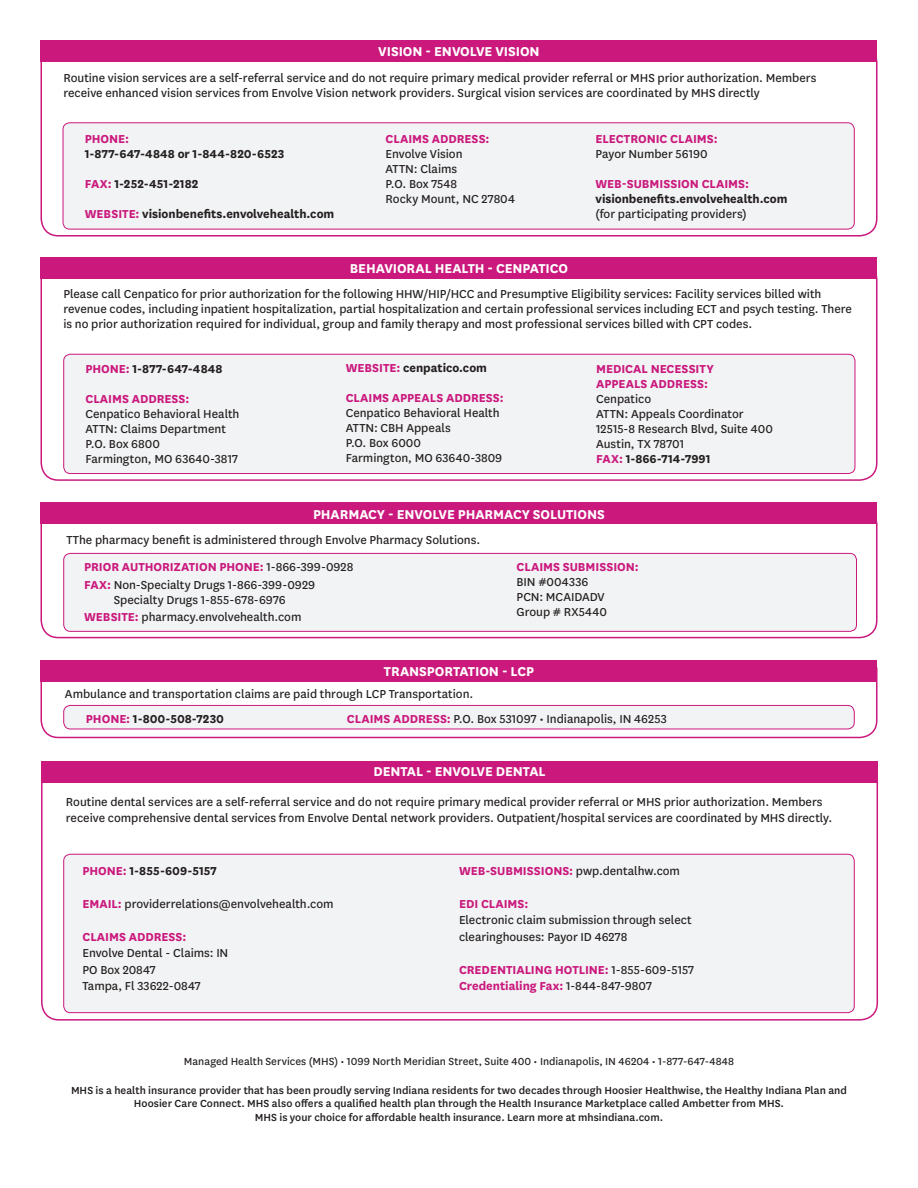
<style>
.page{position:relative;width:918px;height:1188px;background:#fff}
.page>*{position:absolute;margin:0;border:0;box-sizing:border-box;transform-origin:0 0}
.t1{font:700 15px "Centene Sans";letter-spacing:-.005em;color:#fff}
.t2{font:13.5px/15px "Centene Sans";color:#231f20}
.t3{font:700 13.5px/15px "Centene Sans";color:#ca187d}
.t4{font:700 13.5px "Centene Sans";color:#231f20}
.t5{font:500 12px/13.5px "Centene Sans";color:#231f20;text-align:center}
.t6{font:12px "Centene Sans";color:#231f20}
.s1{color:#ca187d}
.s2{font-weight:700;color:#ca187d}
.s3{font-weight:700}
.s4{font-weight:400;color:#231f20}
</style>
<div class="page">
<div style="left:41px;top:44px;width:836px;height:193px;border:2px solid #ca187d;border-radius:17px"></div>
<div style="left:40px;top:40px;width:838px;height:22px;background:#ca187d"></div>
<div style="left:63px;top:123px;width:791px;height:106px;background:#f2f3f4;border-radius:7px"></div>
<div style="left:63px;top:122px;width:792px;height:107px;border:1px solid #ca187d;border-radius:7px"></div>
<div style="left:40px;top:257px;width:838px;height:21px;background:#ca187d"></div>
<div style="left:64px;top:354px;width:791px;height:120px;background:#f2f3f4;border-radius:7px"></div>
<div style="left:63px;top:354px;width:792px;height:120px;border:1px solid #ca187d;border-radius:7px"></div>
<div style="left:41px;top:507px;width:836px;height:131px;border:2px solid #ca187d;border-radius:17px"></div>
<div style="left:40px;top:503px;width:838px;height:21px;background:#ca187d"></div>
<svg style="left:40px;top:682px;width:838px;height:57px"></svg>
<div style="left:40px;top:660px;width:838px;height:22px;background:#ca187d"></div>
<div style="left:64px;top:705px;width:790px;height:24px;background:#f2f3f4;border-radius:7px"></div>
<div style="left:63px;top:705px;width:792px;height:24px;border:1px solid #ca187d;border-radius:7px"></div>
<div style="left:41px;top:761px;width:837px;height:21px;background:#ca187d"></div>
<div style="left:64px;top:553px;width:792px;height:78px;background:#f2f3f4;border-radius:7px"></div>
<div style="left:63px;top:553px;width:794px;height:79px;border:1px solid #ca187d;border-radius:7px"></div>
<div style="left:64px;top:854px;width:790px;height:159px;background:#f2f3f4;border-radius:7px"></div>
<div style="left:63px;top:854px;width:792px;height:159px;border:1px solid #ca187d;border-radius:7px"></div>
<p class="t1" style="left:378px;top:41px;width:163px">VISION - ENVOLVE VISION</p>
<p class="t2" style="left:63px;top:69px;width:755px">Routine vision services are a self-referral service and do not require primary medical provider referral or MHS prior authorization. Members receive enhanced vision services from Envolve Vision network providers. Surgical vision services are coordinated by MHS directly</p>
<p class="t3" style="left:386px;top:130px;width:105px">CLAIMS ADDRESS:</p>
<p class="t2" style="left:386px;top:146px;width:131px">Envolve Vision<br>ATTN: Claims<br>P.O. Box 7548<br>Rocky Mount, NC 27804</p>
<p class="t3" style="left:595px;top:130px;width:124px">ELECTRONIC CLAIMS:</p>
<p class="t2" style="left:595px;top:146px;width:114px">Payor Number 56190</p>
<p class="t3" style="left:595px;top:175px;width:155px">WEB-SUBMISSION CLAIMS:</p>
<p class="t4" style="left:595px;top:189px;width:194px">visionbenefits.envolvehealth.com</p>
<p class="t2" style="left:595px;top:206px;width:153px">(for participating providers)</p>
<p class="t3" style="left:85px;top:130px;width:46px">PHONE:</p>
<p class="t4" style="left:85px;top:144px;width:201px">1-877-647-4848 or 1-844-820-6523</p>
<p class="t4" style="left:85px;top:174px;width:115px"><span class="s1">FAX:</span> 1-252-451-2182</p>
<p class="t4" style="left:85px;top:204px;width:251px"><span class="s1">WEBSITE:</span> visionbenefits.envolvehealth.com</p>
<p class="t1" style="left:350px;top:258px;width:220px">BEHAVIORAL HEALTH - CENPATICO</p>
<p class="t2" style="left:63px;top:286px;width:790px">Please call Cenpatico for prior authorization for the following HHW/HIP/HCC and Presumptive Eligibility services: Facility services billed with revenue codes, including inpatient hospitalization, partial hospitalization and certain professional services including ECT and psych testing. There is no prior authorization required for individual, group and family therapy and most professional services billed with CPT codes.</p>
<p class="t4" style="left:86px;top:359px;width:139px"><span class="s1">PHONE:</span> 1-877-647-4848</p>
<p class="t3" style="left:86px;top:390px;width:105px">CLAIMS ADDRESS:</p>
<p class="t2" style="left:86px;top:406px;width:155px">Cenpatico Behavioral Health<br>ATTN: Claims Department<br>P.O. Box 6800<br>Farmington, MO 63640-3817</p>
<p class="t4" style="left:346px;top:358px;width:143px"><span class="s1">WEBSITE:</span> cenpatico.com</p>
<p class="t3" style="left:346px;top:389px;width:160px">CLAIMS APPEALS ADDRESS:</p>
<p class="t2" style="left:346px;top:404px;width:158px">Cenpatico Behavioral Health<br>ATTN: CBH Appeals<br>P.O. Box 6000<br>Farmington, MO 63640-3809</p>
<p class="t3" style="left:596px;top:361px;width:119px">MEDICAL NECESSITY<br>APPEALS ADDRESS:</p>
<p class="t2" style="left:596px;top:391px;width:178px">Cenpatico<br>ATTN: Appeals Coordinator<br>12515-8 Research Blvd, Suite 400<br>Austin, TX 78701<br><span class="s2">FAX:</span> <span class="s3">1-866-714-7991</span></p>
<p class="t1" style="left:313px;top:504px;width:293px">PHARMACY - ENVOLVE PHARMACY SOLUTIONS</p>
<p class="t2" style="left:66px;top:532px;width:415px">TThe pharmacy benefit is administered through Envolve Pharmacy Solutions.</p>
<p class="t2" style="left:84px;top:558px;width:271px;line-height:17.1px"><span class="s2">PRIOR AUTHORIZATION PHONE:</span> 1-866-399-0928<br><span class="s2">FAX:</span> Non-Specialty Drugs 1-866-399-0929</p>
<p class="t2" style="left:84px;top:590px;width:219px;line-height:17.1px;text-indent:30px">Specialty Drugs 1-855-678-6976<br><span class="s2">WEBSITE:</span> pharmacy.envolvehealth.com</p>
<p class="t3" style="left:517px;top:559px;width:124px">CLAIMS SUBMISSION:</p>
<p class="t2" style="left:517px;top:574px;width:92px">BIN #004336<br>PCN: MCAIDADV<br>Group # RX5440</p>
<p class="t1" style="left:384px;top:661px;width:152px">TRANSPORTATION - LCP</p>
<p class="t2" style="left:86px;top:681px;width:389px;line-height:24.2px;text-indent:-21px">Ambulance and transportation claims are paid through LCP Transportation.<br><span class="s2">PHONE:</span> <span class="s3">1-800-508-7230</span></p>
<p class="t2" style="left:347px;top:710px;width:321px"><span class="s2">CLAIMS ADDRESS:</span> P.O. Box 531097 • Indianapolis, IN 46253</p>
<p class="t1" style="left:374px;top:761px;width:174px">DENTAL - ENVOLVE DENTAL</p>
<p class="t2" style="left:66px;top:793px;width:768px;line-height:16.5px">Routine dental services are a self-referral service and do not require primary medical provider referral or MHS prior authorization. Members receive comprehensive dental services from Envolve Dental network providers. Outpatient/hospital services are coordinated by MHS directly.</p>
<p class="t4" style="left:82px;top:861px;width:136px"><span class="s1">PHONE:</span> 1-855-609-5157</p>
<p class="t2" style="left:82px;top:895px;width:253px"><span class="s2">EMAIL:</span> providerrelations@envolvehealth.com</p>
<p class="t3" style="left:82px;top:928px;width:105px">CLAIMS ADDRESS:</p>
<p class="t2" style="left:82px;top:944px;width:147px;line-height:16.5px">Envolve Dental - Claims: IN<br>PO Box 20847<br>Tampa, Fl 33622-0847</p>
<p class="t3" style="left:459px;top:862px;width:223px">WEB-SUBMISSIONS: <span class="s4">pwp.dentalhw.com</span></p>
<p class="t3" style="left:459px;top:895px;width:71px">EDI CLAIMS:</p>
<p class="t2" style="left:459px;top:911px;width:234px;line-height:16.5px">Electronic claim submission through select clearinghouses: Payor ID 46278</p>
<p class="t3" style="left:459px;top:960px;width:237px;line-height:16.5px">CREDENTIALING HOTLINE: <span class="s4">1-855-609-5157<br></span>Credentialing Fax: <span class="s4">1-844-847-9807</span></p>
<p class="t6" style="left:184px;top:1054px;width:552px">Managed Health Services (MHS) • 1099 North Meridian Street, Suite 400 • Indianapolis, IN 46204 • 1-877-647-4848</p>
<p class="t5" style="left:71px;top:1083px;width:777px">MHS is a health insurance provider that has been proudly serving Indiana residents for two decades through Hoosier Healthwise, the Healthy Indiana Plan and<br>Hoosier Care Connect. MHS also offers a qualified health plan through the Health Insurance Marketplace called Ambetter from MHS.<br>MHS is your choice for affordable health insurance. Learn more at mhsindiana.com.</p>
</div>
